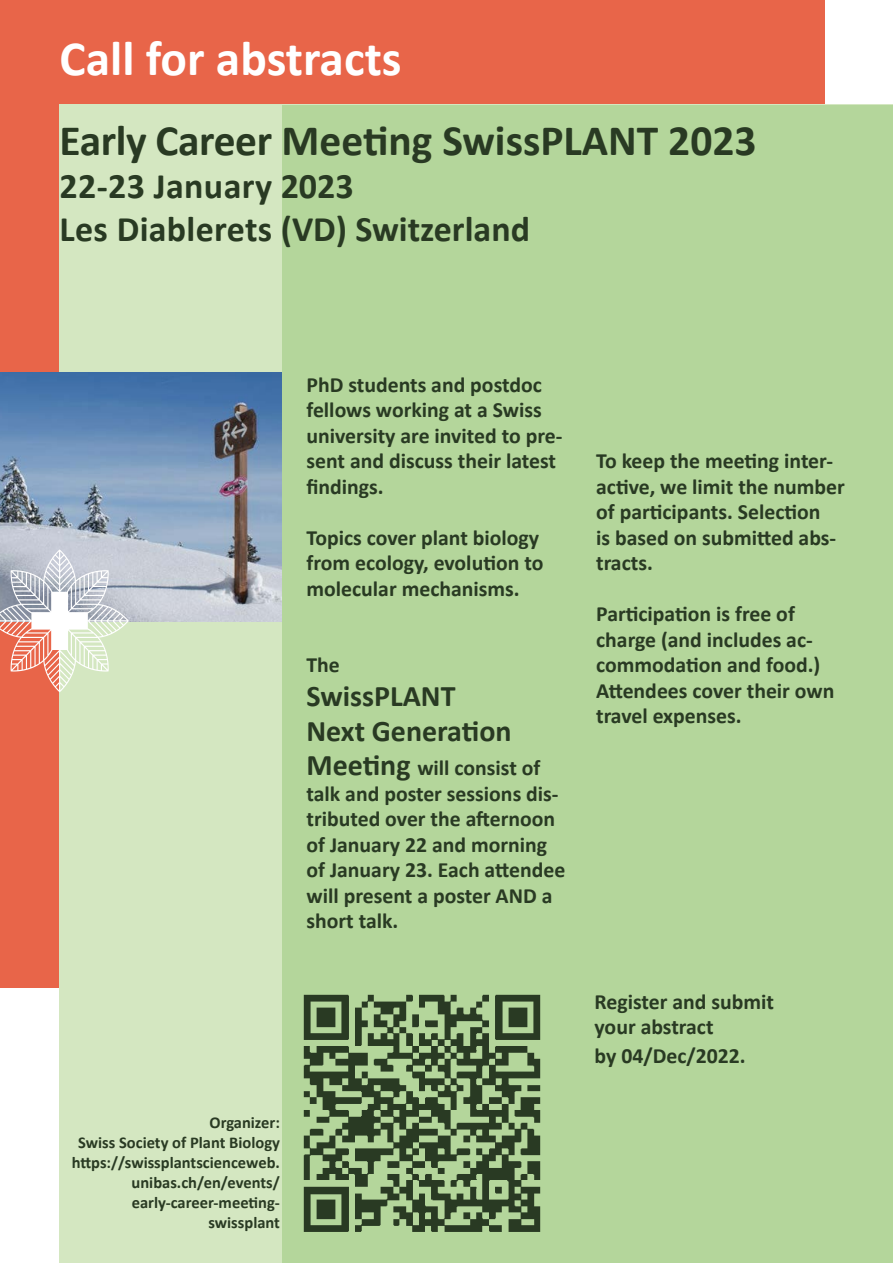
<style>
.page{position:relative;width:893px;height:1263px;background:#fff}
.page>*{position:absolute;margin:0;border:0;box-sizing:border-box;transform-origin:0 0}
.t1{font:700 49.5px "Calibri";color:#fff}
.t2{font:700 43.5px "Calibri";color:#293a23}
.t3{font:700 36px/43.2px "Calibri";letter-spacing:.01em;color:#293a23}
.t4{font:700 30px/34.5px "Calibri";color:#293a23}
.t5{font:700 21.75px/25.5px "Calibri";color:#293a23}
.t6{font:700 16.5px/19.8px "Calibri";color:#293a23;text-align:right}
.s1{font-size:30px}
</style>
<div class="page">
<div style="left:0;top:0;width:825px;height:987px;background:#e86549"></div>
<div style="left:60px;top:105px;width:833px;height:1158px;background:#d4e7c1"></div>
<img style="left:0;top:373px;width:281px;height:248px">
<svg style="left:0;top:549px;width:129px;height:143px"></svg>
<div style="left:282px;top:105px;width:611px;height:1158px;background:#b4d69b"></div>
<img style="left:303px;top:994px;width:238px;height:238px">
<h1 class="t1" style="left:60px;top:27px;width:344px">Call for abstracts</h1>
<h2 class="t2" style="left:60px;top:112px;width:698px">Early Career Meeting SwissPLANT 2023</h2>
<h3 class="t3" style="left:60px;top:164px;width:472px">22-23 January 2023<br>Les Diablerets (VD) Switzerland</h3>
<p class="t5" style="left:306px;top:372px;width:257px">PhD students and postdoc fellows working at a Swiss university are invited to pre&shy;sent and discuss their latest findings.</p>
<p class="t5" style="left:306px;top:525px;width:238px">Topics cover plant biology from ecology, evolution to molecular mechanisms.</p>
<p class="t5" style="left:306px;top:652px;width:35px">The</p>
<h3 class="t4" style="left:306px;top:679px;width:207px">SwissPLANT<br>Next Generation</h3>
<p class="t5" style="left:306px;top:755px;width:260px"><span class="s1">Meeting</span> will consist of talk and poster sessions dis&shy;tributed over the afternoon of January 22 and morning of January 23. Each attendee will present a poster AND a short talk.</p>
<p class="t6" style="left:72px;top:1113px;width:210px">Organizer:<br>Swiss Society of Plant Biology https://swissplantscienceweb. unibas.ch/en/events/ early-career-meeting&shy;swissplant</p>
<p class="t5" style="left:596px;top:448px;width:250px">To keep the meeting inter&shy;active, we limit the number of participants. Selection<br>is based on submitted abs&shy;tracts.</p>
<p class="t5" style="left:596px;top:601px;width:240px">Participation is free of charge (and includes ac&shy;commodation and food.)<br>Attendees cover their own travel expenses.</p>
<p class="t5" style="left:595px;top:989px;width:181px">Register and submit your abstract</p>
<p class="t5" style="left:595px;top:1043px;width:153px">by 04/Dec/2022.</p>
</div>
